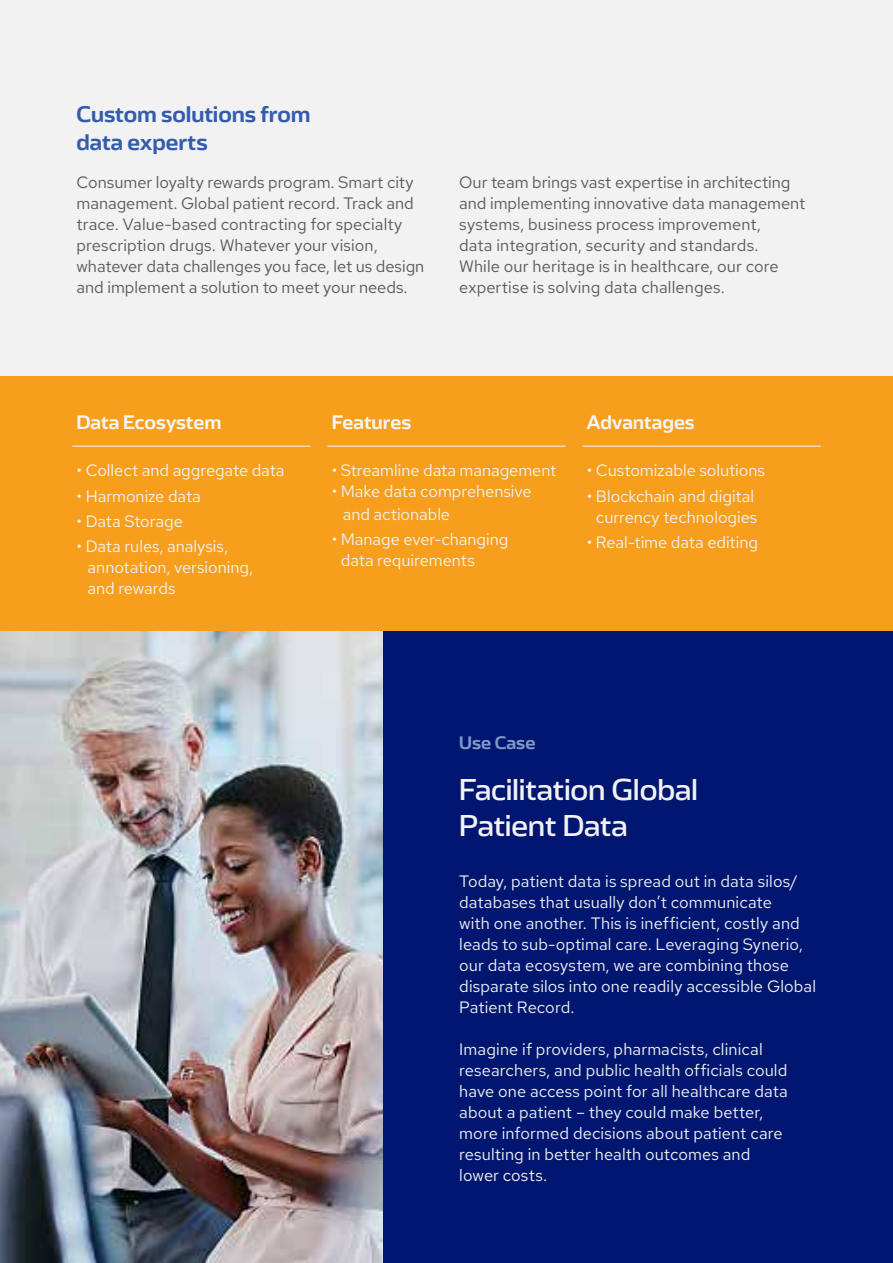
<style>
.page{position:relative;width:893px;height:1263px;background:#f2f2f2}
.page>*{position:absolute;margin:0;border:0;box-sizing:border-box;transform-origin:0 0}
.t1{font:500 30px/36px "Turbine";letter-spacing:-.005em;color:#f2f2f2}
.t2{font:700 22.5px/28.5px "Turbine";color:#335cad}
.t3{font:700 19.5px "Turbine";color:#f5f5f5}
.t4{font:700 18px "Turbine";letter-spacing:.005em;color:#8099cc}
.t5{font:16.5px/21px "Red Hat Text";letter-spacing:.005em;color:#f2f2f2}
.t6{font:16.5px/21px "Red Hat Text";color:#58595b}
</style>
<div class="page">
<div style="left:0;top:376px;width:893px;height:255px;background:#f79e1d"></div>
<div style="left:383px;top:631px;width:510px;height:632px;background:#001670"></div>
<img style="left:0;top:631px;width:383px;height:632px">
<hr style="left:72px;top:446px;width:238px;height:1px;background:#f5f5f5">
<hr style="left:327px;top:446px;width:239px;height:1px;background:#f5f5f5">
<hr style="left:583px;top:446px;width:238px;height:1px;background:#f5f5f5">
<h2 class="t2" style="left:77px;top:99px;width:236px">Custom solutions from data experts</h2>
<p class="t6" style="left:77px;top:171px;width:349px">Consumer loyalty rewards program. Smart city management. Global patient record. Track and trace. Value-based contracting for specialty prescription drugs. Whatever your vision, whatever data challenges you face, let us design and implement a solution to meet your needs.</p>
<p class="t6" style="left:459px;top:172px;width:348px">Our team brings vast expertise in architecting and implementing innovative data management systems, business process improvement,<br>data integration, security and standards.<br>While our heritage is in healthcare, our core expertise is solving data challenges.</p>
<p class="t3" style="left:77px;top:409px;width:146px">Data Ecosystem</p>
<p class="t3" style="left:332px;top:409px;width:81px">Features</p>
<p class="t3" style="left:587px;top:409px;width:109px">Advantages</p>
<p class="t5" style="left:77px;top:460px;width:210px">• Collect and aggregate data</p>
<p class="t5" style="left:77px;top:485px;width:126px">• Harmonize data</p>
<p class="t5" style="left:77px;top:510px;width:108px">• Data Storage</p>
<p class="t5" style="left:88px;top:535px;width:167px;text-indent:-11px">• Data rules, analysis, annotation, versioning, and rewards</p>
<p class="t5" style="left:332px;top:460px;width:226px">• Streamline data management</p>
<p class="t5" style="left:343px;top:480px;width:191px;line-height:22.2px;text-indent:-11px">• Make data comprehensive and actionable</p>
<p class="t5" style="left:341px;top:528px;width:169px;text-indent:-9px">• Manage ever-changing data requirements</p>
<p class="t5" style="left:587px;top:460px;width:180px">• Customizable solutions</p>
<p class="t5" style="left:587px;top:485px;width:172px;text-align:center">• Blockchain and digital currency technologies</p>
<p class="t5" style="left:587px;top:531px;width:173px">• Real-time data editing</p>
<p class="t4" style="left:459px;top:732px;width:78px">Use Case</p>
<h1 class="t1" style="left:459px;top:771px;width:240px">Facilitation Global<br>Patient Data</h1>
<p class="t5" style="left:459px;top:870px;width:358px">Today, patient data is spread out in data silos/ databases that usually don’t communicate<br>with one another. This is inefficient, costly and leads to sub-optimal care. Leveraging Synerio, our data ecosystem, we are combining those disparate silos into one readily accessible Global Patient Record.</p>
<p class="t5" style="left:459px;top:1038px;width:330px">Imagine if providers, pharmacists, clinical researchers, and public health officials could have one access point for all healthcare data about a patient – they could make better, more informed decisions about patient care resulting in better health outcomes and lower costs.</p>
</div>
